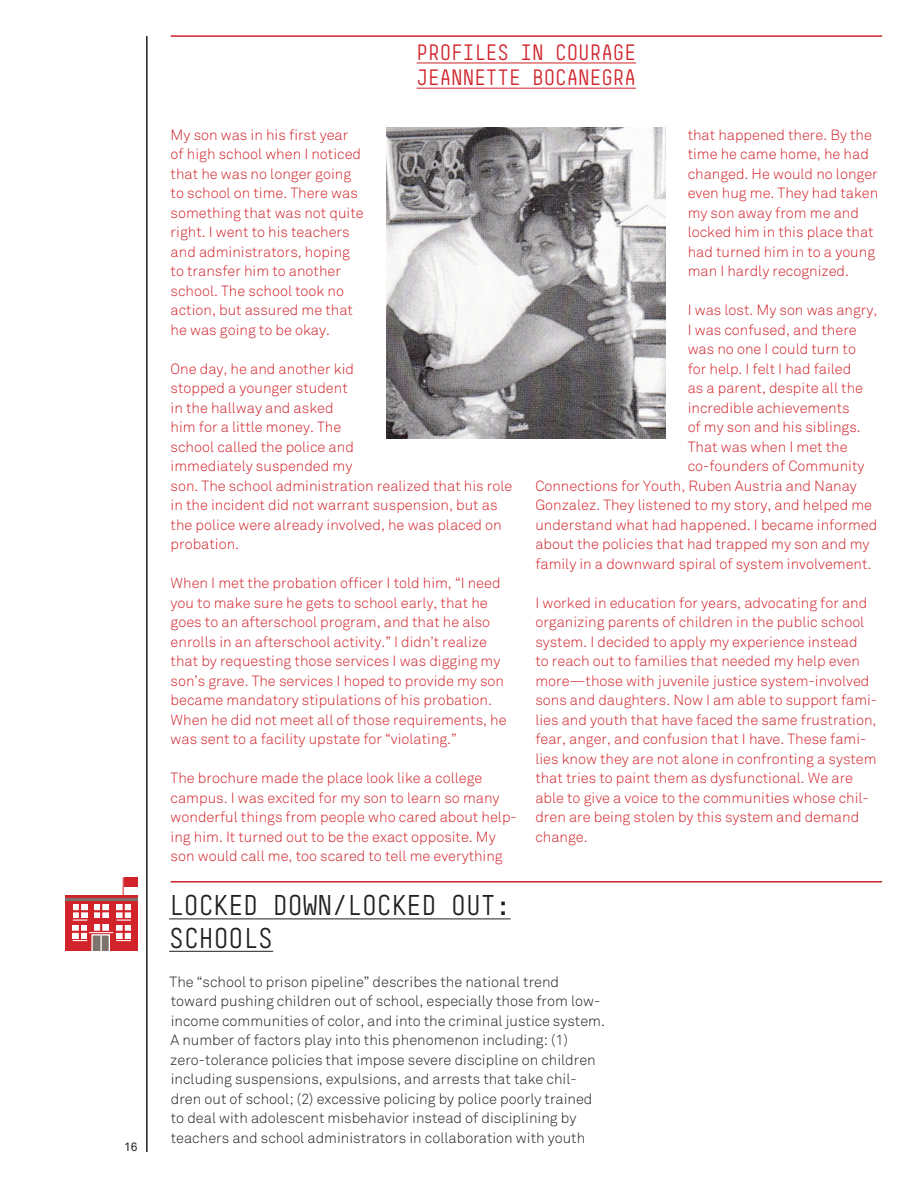
<style>
.page{position:relative;width:918px;height:1188px;background:#fff}
.page>*{position:absolute;margin:0;border:0;box-sizing:border-box;transform-origin:0 0}
.TITLE_HEADER{font:27px/32.4px "Simple";color:#231f20}
.SECTION_HEADER{font:21px "Simple";color:#d1232a}
.body_text{font:300 14.7px/19.5px "Akkurat";color:#d1232a}
.body_text-2{font:300 14.7px/19.5px "Akkurat";color:#231f20}
.t1{font:12px "Akkurat";color:#231f20}
</style>
<div class="page">
<hr style="left:146px;top:36px;width:2px;height:1116px;background:#231f20">
<hr style="left:169px;top:919px;width:342px;height:1px;background:#231f20">
<hr style="left:169px;top:951px;width:104px;height:1px;background:#231f20">
<hr style="left:417px;top:63px;width:219px;height:1px;background:#d1232a">
<hr style="left:417px;top:88px;width:219px;height:1px;background:#d1232a">
<img style="left:387px;top:127px;width:279px;height:311px">
<hr style="left:171px;top:35px;width:711px;height:2px;background:#d1232a">
<hr style="left:171px;top:881px;width:711px;height:2px;background:#d1232a">
<div style="left:65px;top:896px;width:73px;height:55px;background:#d1232a"></div>
<svg style="left:116px;top:904px;width:15px;height:14px"></svg>
<svg style="left:116px;top:925px;width:15px;height:6px"></svg>
<svg style="left:73px;top:904px;width:14px;height:14px"></svg>
<svg style="left:94px;top:904px;width:14px;height:14px"></svg>
<div style="left:94px;top:925px;width:14px;height:6px;background:#fff"></div>
<svg style="left:73px;top:925px;width:14px;height:6px"></svg>
<hr style="left:79px;top:898px;width:2px;height:45px;background:#d1232a">
<hr style="left:123px;top:898px;width:2px;height:45px;background:#d1232a">
<hr style="left:69px;top:910px;width:65px;height:2px;background:#d1232a">
<svg style="left:73px;top:920px;width:14px;height:1px"></svg>
<svg style="left:117px;top:920px;width:14px;height:1px"></svg>
<div style="left:124px;top:877px;width:13px;height:10px;background:#d1232a"></div>
<svg style="left:123px;top:877px;width:1px;height:18px"></svg>
<svg style="left:73px;top:932px;width:58px;height:19px"></svg>
<hr style="left:100px;top:903px;width:2px;height:28px;background:#d1232a">
<hr style="left:65px;top:898px;width:72px;height:3px;background:#7b736c">
<p class="t1" style="left:124px;top:1140px;width:15px">16</p>
<p class="SECTION_HEADER" style="left:417px;top:40px;width:221px">PROFILES IN COURAGE</p>
<p class="SECTION_HEADER" style="left:417px;top:65px;width:221px">JEANNETTE BOCANEGRA</p>
<p class="body_text" style="left:171px;top:125px;width:195px">My son was in his first year of high school when I noticed that he was no longer going to school on time. There was something that was not quite right. I went to his teachers and administrators, hoping to transfer him to another school. The school took no action, but assured me that he was going to be okay.</p>
<p class="body_text" style="left:171px;top:359px;width:343px">One day, he and another kid<br>stopped a younger student<br>in the hallway and asked<br>him for a little money. The<br>school called the police and<br>immediately suspended my<br>son. The school administration realized that his role in the incident did not warrant suspension, but as the police were already involved, he was placed on probation.</p>
<p class="body_text" style="left:171px;top:574px;width:338px">When I met the probation officer I told him, “I need you to make sure he gets to school early, that he goes to an afterschool program, and that he also enrolls in an afterschool activity.” I didn’t realize that by requesting those services I was digging my son’s grave. The services I hoped to provide my son became mandatory stipulations of his probation.<br>When he did not meet all of those requirements, he was sent to a facility upstate for “violating.”</p>
<p class="body_text" style="left:171px;top:769px;width:348px">The brochure made the place look like a college campus. I was excited for my son to learn so many wonderful things from people who cared about help&shy;ing him. It turned out to be the exact opposite. My son would call me, too scared to tell me everything</p>
<p class="body_text" style="left:688px;top:125px;width:192px">that happened there. By the time he came home, he had changed. He would no longer even hug me. They had taken my son away from me and locked him in this place that had turned him in to a young man I hardly recognized.</p>
<p class="body_text" style="left:688px;top:301px;width:191px">I was lost. My son was angry,</p>
<p class="body_text" style="left:688px;top:320px;width:171px">I was confused, and there</p>
<p class="body_text" style="left:688px;top:340px;width:170px">was no one I could turn to</p>
<p class="body_text" style="left:688px;top:359px;width:165px">for help. I felt I had failed</p>
<p class="body_text" style="left:688px;top:379px;width:177px">as a parent, despite all the</p>
<p class="body_text" style="left:688px;top:398px;width:163px">incredible achievements</p>
<p class="body_text" style="left:688px;top:418px;width:175px">of my son and his siblings.</p>
<p class="body_text" style="left:688px;top:437px;width:161px">That was when I met the</p>
<p class="body_text" style="left:688px;top:457px;width:178px">co-founders of Community</p>
<p class="body_text" style="left:535px;top:476px;width:323px">Connections for Youth, Ruben Austria and Nanay</p>
<p class="body_text" style="left:535px;top:496px;width:338px">Gonzalez. They listened to my story, and helped me</p>
<p class="body_text" style="left:535px;top:515px;width:343px">understand what had happened. I became informed</p>
<p class="body_text" style="left:535px;top:535px;width:336px">about the policies that had trapped my son and my</p>
<p class="body_text" style="left:535px;top:554px;width:338px">family in a downward spiral of system involvement.</p>
<p class="body_text" style="left:535px;top:593px;width:343px">I worked in education for years, advocating for and organizing parents of children in the public school system. I decided to apply my experience instead<br>to reach out to families that needed my help even more—those with juvenile justice system-involved sons and daughters. Now I am able to support fami&shy;lies and youth that have faced the same frustration, fear, anger, and confusion that I have. These fami&shy;lies know they are not alone in confronting a system that tries to paint them as dysfunctional. We are able to give a voice to the communities whose chil&shy;dren are being stolen by this system and demand change.</p>
<p class="TITLE_HEADER" style="left:169px;top:889px;width:343px">LOCKED DOWN/LOCKED OUT:<br>SCHOOLS</p>
<p class="body_text-2" style="left:170px;top:972px;width:437px">The “school to prison pipeline” describes the national trend toward pushing children out of school, especially those from low&shy;income communities of color, and into the criminal justice system.<br>A number of factors play into this phenomenon including: (1) zero-tolerance policies that impose severe discipline on children including suspensions, expulsions, and arrests that take chil&shy;dren out of school; (2) excessive policing by police poorly trained to deal with adolescent misbehavior instead of disciplining by teachers and school administrators in collaboration with youth</p>
</div>
